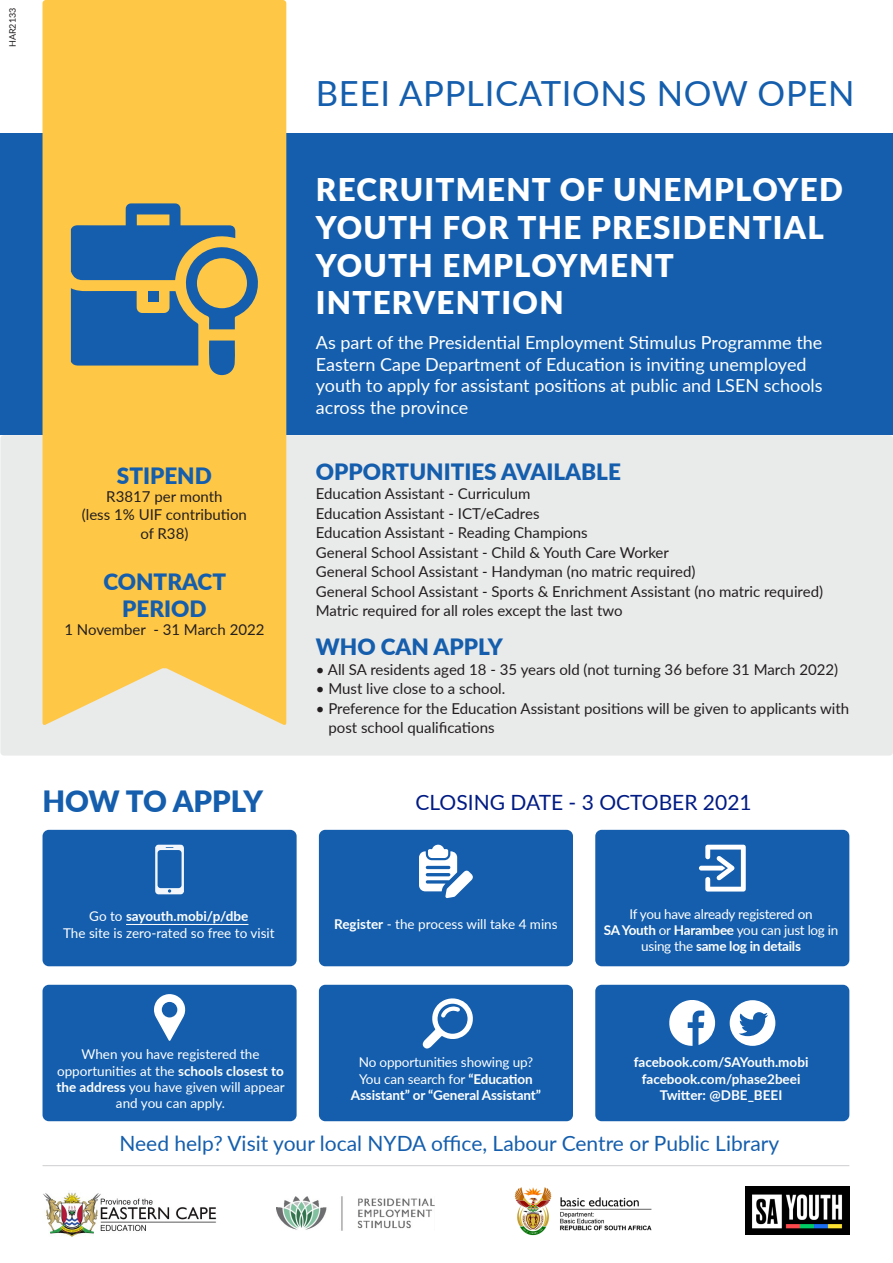
<style>
.page{position:relative;width:893px;height:1263px;background:#fff}
.page>*{position:absolute;margin:0;border:0;box-sizing:border-box;transform-origin:0 0}
.t1{font:34.65px "Lato";letter-spacing:.02em;color:#145ead}
.t2{font:900 31.35px/37.7px "Lato";letter-spacing:.04em;color:#fff}
.t3{font:900 29.4px "Lato";color:#145ead}
.t4{font:900 22.5px/27px "Lato";color:#145ead;text-align:center}
.t5{font:21px "Lato";color:#145ead}
.t6{font:21px "Lato";color:#001b84}
.t7{font:18px/21.6px "Lato";color:#fff}
.t8{font:15px/18.1px "Lato";color:#231f20}
.t9{font:13.5px/16.2px "Lato";letter-spacing:-.005em;color:#fff;text-align:center}
.t10{font:700 13.5px "Lato";color:#fff}
.t11{font:9px "Lato";color:#231f20}
.s1{font-weight:700}
</style>
<div class="page">
<div style="left:0;top:435px;width:893px;height:320px;background:#e9eaea;border-radius:3px"></div>
<div style="left:0;top:133px;width:893px;height:302px;background:#145ead"></div>
<div style="left:43px;top:0;width:243px;height:725px;background:#ffc746"></div>
<svg style="left:71px;top:203px;width:189px;height:172px"></svg>
<div style="left:148px;top:291px;width:10px;height:11px;background:#145ead"></div>
<div style="left:43px;top:830px;width:254px;height:136px;background:#145ead;border-radius:6px"></div>
<div style="left:43px;top:985px;width:254px;height:136px;background:#145ead;border-radius:6px"></div>
<div style="left:319px;top:830px;width:254px;height:136px;background:#145ead;border-radius:6px"></div>
<div style="left:319px;top:985px;width:254px;height:136px;background:#145ead;border-radius:6px"></div>
<div style="left:595px;top:830px;width:254px;height:136px;background:#145ead;border-radius:6px"></div>
<div style="left:595px;top:985px;width:254px;height:136px;background:#145ead;border-radius:6px"></div>
<hr style="left:126px;top:924px;width:122px;height:1px;background:#fff">
<svg style="left:155px;top:845px;width:29px;height:49px"></svg>
<svg style="left:419px;top:845px;width:54px;height:53px"></svg>
<svg style="left:699px;top:845px;width:47px;height:46px"></svg>
<svg style="left:154px;top:994px;width:32px;height:47px"></svg>
<hr style="left:43px;top:1165px;width:806px;height:1px;background:#d1d2d4">
<svg style="left:423px;top:998px;width:50px;height:50px"></svg>
<svg style="left:669px;top:1000px;width:46px;height:46px"></svg>
<div style="left:730px;top:1000px;width:45px;height:46px;background:#fff;border-radius:50%"></div>
<svg style="left:739px;top:1012px;width:29px;height:24px"></svg>
<img style="left:43px;top:1192px;width:174px;height:45px">
<img style="left:745px;top:1186px;width:104px;height:48px">
<img style="left:514px;top:1187px;width:138px;height:49px">
<img style="left:276px;top:1197px;width:159px;height:34px">
<p class="t11" style="left:6px;top:47px;width:41px;rotate:-90deg">HAR2133</p>
<p class="t1" style="left:316px;top:68px;width:540px">BEEI APPLICATIONS NOW OPEN</p>
<p class="t4" style="left:117px;top:462px;width:96px">STIPEND</p>
<p class="t8" style="left:82px;top:487px;width:167px;text-align:center">R3817 per month<br>(less 1% UIF contribution of R38)</p>
<p class="t4" style="left:103px;top:567px;width:124px">CONTRACT<br>PERIOD</p>
<p class="t8" style="left:64px;top:619px;width:202px">1 November - 31 March 2022</p>
<p class="t2" style="left:316px;top:170px;width:528px">RECRUITMENT OF UNEMPLOYED<br>YOUTH FOR THE PRESIDENTIAL<br>YOUTH EMPLOYMENT<br>INTERVENTION</p>
<p class="t7" style="left:316px;top:331px;width:508px">As part of the Presidential Employment Stimulus Programme the Eastern Cape Department of Education is inviting unemployed youth to apply for assistant positions at public and LSEN schools across the province</p>
<p class="t4" style="left:316px;top:457px;width:307px">OPPORTUNITIES AVAILABLE</p>
<p class="t8" style="left:316px;top:484px;width:216px">Education Assistant - Curriculum</p>
<p class="t8" style="left:316px;top:504px;width:225px">Education Assistant - ICT/eCadres</p>
<p class="t8" style="left:316px;top:523px;width:273px">Education Assistant - Reading Champions</p>
<p class="t8" style="left:316px;top:543px;width:355px">General School Assistant - Child &amp; Youth Care Worker</p>
<p class="t8" style="left:316px;top:562px;width:381px">General School Assistant - Handyman (no matric required)</p>
<p class="t8" style="left:316px;top:582px;width:509px">General School Assistant - Sports &amp; Enrichment Assistant (no matric required)</p>
<p class="t8" style="left:316px;top:601px;width:308px">Matric required for all roles except the last two</p>
<p class="t4" style="left:316px;top:633px;width:188px">WHO CAN APPLY</p>
<p class="t8" style="left:316px;top:660px;width:524px">• All SA residents aged 18 - 35 years old (not turning 36 before 31 March 2022)</p>
<p class="t8" style="left:316px;top:679px;width:191px">• Must live close to a school.</p>
<p class="t8" style="left:328px;top:698px;width:522px;line-height:19.5px;text-indent:-13px">• Preference for the Education Assistant positions will be given to applicants with post school qualifications</p>
<p class="t3" style="left:43px;top:779px;width:222px">HOW TO APPLY</p>
<p class="t6" style="left:415px;top:787px;width:338px">CLOSING DATE - 3 OCTOBER 2021</p>
<p class="t9" style="left:63px;top:908px;width:213px">Go to <span class="s1">sayouth.mobi/p/dbe<br></span>The site is zero-rated so free to visit</p>
<p class="t9" style="left:334px;top:915px;width:225px"><span class="s1">Register</span> - the process will take 4 mins</p>
<p class="t9" style="left:604px;top:905px;width:236px">If you have already registered on<br><span class="s1">SA Youth</span> or <span class="s1">Harambee</span> you can just log in using the <span class="s1">same log in details</span></p>
<p class="t9" style="left:57px;top:1046px;width:230px">When you have registered the opportunities at the <span class="s1">schools closest to the address</span> you have given will appear and you can apply.</p>
<p class="t9" style="left:351px;top:1054px;width:192px">No opportunities showing up?<br>You can search for <span class="s1">“Education<br>Assistant” or “General Assistant”</span></p>
<p class="t10" style="left:634px;top:1052px;width:176px">facebook.com/SAYouth.mobi</p>
<p class="t10" style="left:642px;top:1069px;width:160px">facebook.com/phase2beei</p>
<p class="t10" style="left:660px;top:1085px;width:124px">Twitter: @DBE_BEEI</p>
<p class="t5" style="left:119px;top:1129px;width:661px">Need help? Visit your local NYDA office, Labour Centre or Public Library</p>
</div>
